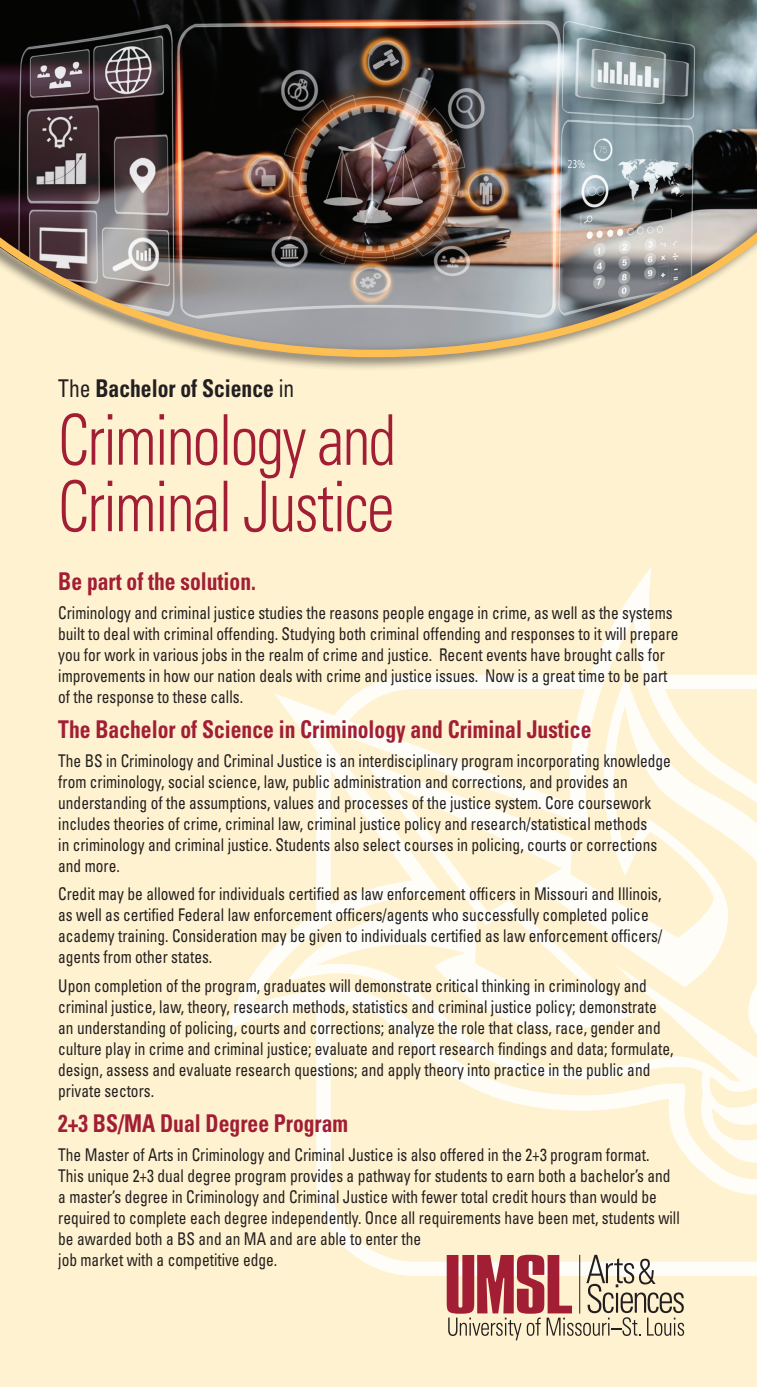
<style>
.page{position:relative;width:757px;height:1387px;background:#fff}
.page>*{position:absolute;margin:0;border:0;box-sizing:border-box;transform-origin:0 0}
.t1{font:300 condensed 70px/66.5px "Univers";letter-spacing:-.025em;color:#a21e35;scale:.88 1}
.t2{font:700 condensed 24.5px "Univers";color:#a21e35;scale:.88 1}
.t3{font:700 condensed 24.5px "Univers";color:#231f20;scale:.88 1}
.t4{font:condensed 17.5px/21px "Univers";color:#231f20;scale:.88 1}
.s1{font-weight:400}
</style>
<div class="page">
<div style="left:0;top:371px;width:757px;height:1016px;background:#fef2d0"></div>
<img style="left:0;top:0;width:757px;height:81px">
<div style="left:0;top:85px;width:757px;height:286px;background:#231f20;opacity:.75"></div>
<img style="left:0;top:81px;width:757px;height:280px">
<svg style="left:226px;top:566px;width:531px;height:710px;fill:#fef2d0"></svg>
<svg style="left:447px;top:1255px;width:237px;height:85px"></svg>
<h2 class="t3" style="left:58px;top:373px;width:270px"><span class="s1">The</span> Bachelor of Science <span class="s1">in</span></h2>
<h1 class="t1" style="left:58px;top:406px;width:385px">Criminology and<br>Criminal Justice</h1>
<h2 class="t2" style="left:58px;top:566px;width:226px">Be part of the solution.</h2>
<p class="t4" style="left:58px;top:602px;width:706px">Criminology and criminal justice studies the reasons people engage in crime, as well as the systems built to deal with criminal offending. Studying both criminal offending and responses to it will prepare you for work in various jobs in the realm of crime and justice. Recent events have brought calls for improvements in how our nation deals with crime and justice issues. Now is a great time to be part of the response to these calls.</p>
<h2 class="t2" style="left:58px;top:714px;width:607px">The Bachelor of Science in Criminology and Criminal Justice</h2>
<p class="t4" style="left:58px;top:749px;width:697px">The BS in Criminology and Criminal Justice is an interdisciplinary program incorporating knowledge from criminology, social science, law, public administration and corrections, and provides an understanding of the assumptions, values and processes of the justice system. Core coursework includes theories of crime, criminal law, criminal justice policy and research/statistical methods<br>in criminology and criminal justice. Students also select courses in policing, courts or corrections and more.</p>
<p class="t4" style="left:58px;top:883px;width:688px">Credit may be allowed for individuals certified as law enforcement officers in Missouri and Illinois, as well as certified Federal law enforcement officers/agents who successfully completed police academy training. Consideration may be given to individuals certified as law enforcement officers/ agents from other states.</p>
<p class="t4" style="left:58px;top:975px;width:700px">Upon completion of the program, graduates will demonstrate critical thinking in criminology and criminal justice, law, theory, research methods, statistics and criminal justice policy; demonstrate an understanding of policing, courts and corrections; analyze the role that class, race, gender and culture play in crime and criminal justice; evaluate and report research findings and data; formulate, design, assess and evaluate research questions; and apply theory into practice in the public and private sectors.</p>
<h2 class="t2" style="left:58px;top:1109px;width:331px">2+3 BS/MA Dual Degree Program</h2>
<p class="t4" style="left:58px;top:1144px;width:708px">The Master of Arts in Criminology and Criminal Justice is also offered in the 2+3 program format.<br>This unique 2+3 dual degree program provides a pathway for students to earn both a bachelor’s and a master’s degree in Criminology and Criminal Justice with fewer total credit hours than would be required to complete each degree independently. Once all requirements have been met, students will be awarded both a BS and an MA and are able to enter the<br>job market with a competitive edge.</p>
</div>
